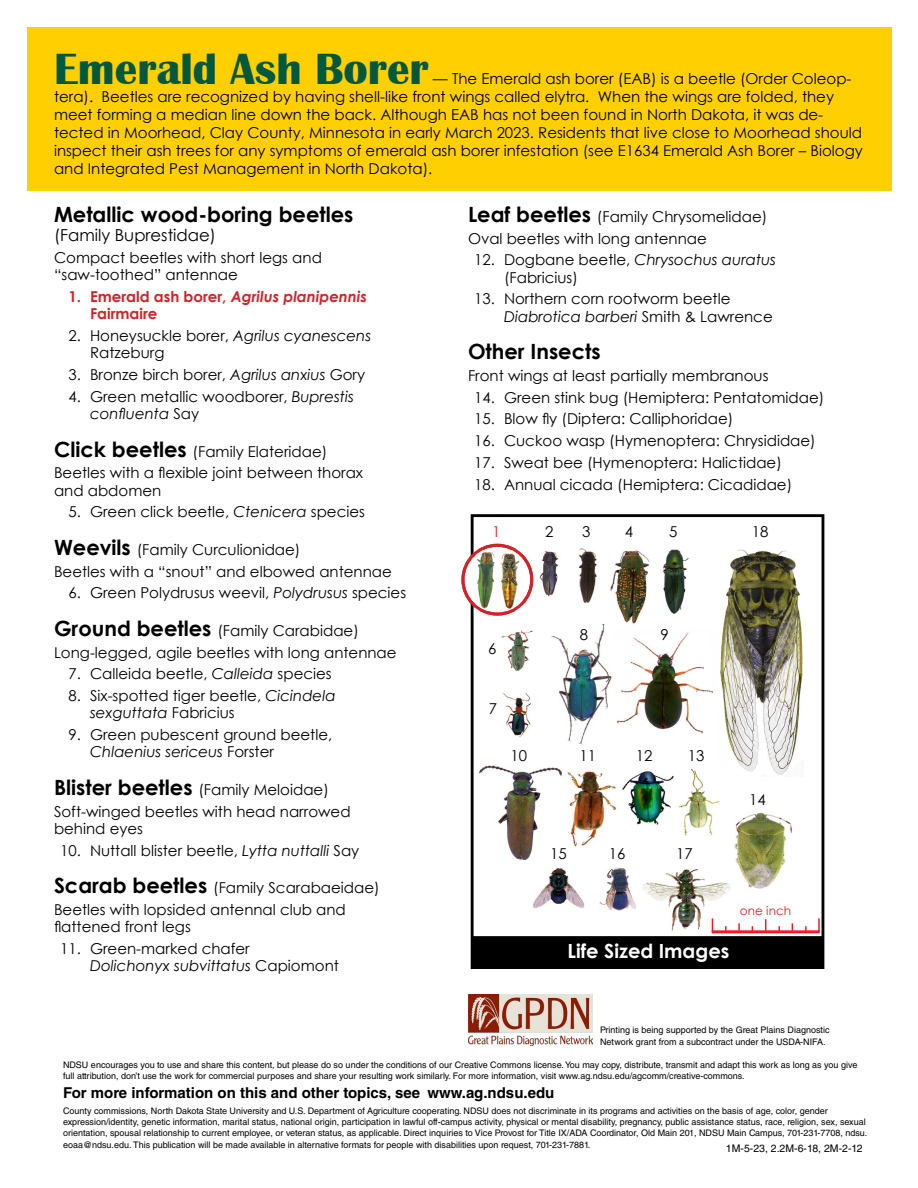
<style>
.page{position:relative;width:918px;height:1188px;background:#fff}
.page>*{position:absolute;margin:0;border:0;box-sizing:border-box;transform-origin:0 0}
.t1{font:700 45px "Britannic";color:#00583d}
.Normal__Web{font:700 21px "Century Gothic";color:#000}
.body{font:700 21px "Century Gothic";color:#000}
.body-2{font:700 19.5px "Century Gothic";color:#fff}
.Normal__Web-2{font:16.5px "Century Gothic";color:#000}
.numbered_list{font:15px/17.2px "Century Gothic";color:#000}
.body-3{font:15px/17.2px "Century Gothic";color:#000}
.t2{font:700 15px "Helvetica LT Std";color:#000}
.numbered_list-2{font:700 15px/17.2px "Century Gothic";color:#d2232a}
.body-4{font:15px "Century Gothic";color:#ed1d24}
.body-5{font:12px "Century Gothic";color:#ed1d24}
.t3{font:10.5px "Helvetica LT Std";color:#000}
.Body_Palatino{font:9px/11.2px "Helvetica LT Std";color:#000}
.s1{font-style:italic}
.s2{font-weight:700;font-size:21px}
</style>
<div class="page">
<div style="left:28px;top:27px;width:864px;height:164px;background:#ffcf01"></div>
<div style="left:471px;top:514px;width:353px;height:425px;border:3px solid #000"></div>
<svg style="left:463px;top:545px;width:69px;height:69px"></svg>
<img style="left:475px;top:551px;width:47px;height:59px">
<img style="left:734px;top:812px;width:59px;height:77px">
<img style="left:578px;top:548px;width:19px;height:55px">
<img style="left:539px;top:551px;width:20px;height:46px">
<img style="left:610px;top:550px;width:40px;height:75px">
<img style="left:503px;top:693px;width:28px;height:45px">
<img style="left:533px;top:868px;width:52px;height:41px">
<img style="left:599px;top:867px;width:38px;height:44px">
<img style="left:622px;top:771px;width:52px;height:54px">
<img style="left:551px;top:621px;width:68px;height:124px">
<img style="left:479px;top:765px;width:84px;height:96px">
<img style="left:613px;top:629px;width:102px;height:109px">
<img style="left:567px;top:771px;width:50px;height:76px">
<img style="left:663px;top:549px;width:26px;height:65px">
<img style="left:679px;top:768px;width:41px;height:68px">
<img style="left:642px;top:867px;width:93px;height:67px">
<img style="left:501px;top:630px;width:32px;height:42px">
<img style="left:719px;top:549px;width:84px;height:227px">
<div style="left:472px;top:940px;width:351px;height:28px;background:#000"></div>
<div style="left:471px;top:939px;width:353px;height:30px;border:3px solid #000"></div>
<img style="left:468px;top:995px;width:124px;height:51px">
<div style="left:712px;top:930px;width:108px;height:3px;border:2px solid #ed1d24"></div>
<svg style="left:712px;top:918px;width:1px;height:14px"></svg>
<svg style="left:765px;top:919px;width:1px;height:13px"></svg>
<svg style="left:818px;top:918px;width:2px;height:14px"></svg>
<svg style="left:738px;top:923px;width:2px;height:8px"></svg>
<div style="left:461px;top:544px;width:72px;height:72px;border:3px solid #d2232a;border-radius:50%"></div>
<p class="t1" style="left:54px;top:44px;width:376px">Emerald Ash Borer</p>
<p class="numbered_list" style="left:54px;top:70px;width:810px;line-height:18px;text-indent:379px">— The Emerald ash borer (EAB) is a beetle (Order Coleop&shy;tera). Beetles are recognized by having shell-like front wings called elytra. When the wings are folded, they meet forming a median line down the back. Although EAB has not been found in North Dakota, it was de&shy;tected in Moorhead, Clay County, Minnesota in early March 2023. Residents that live close to Moorhead should inspect their ash trees for any symptoms of emerald ash borer infestation (see E1634 Emerald Ash Borer – Biology and Integrated Pest Management in North Dakota).</p>
<p class="Normal__Web" style="left:54px;top:198px;width:301px">Metallic wood-boring beetles</p>
<p class="Normal__Web-2" style="left:54px;top:224px;width:163px">(Family Buprestidae)</p>
<p class="body-3" style="left:54px;top:249px;width:269px">Compact beetles with short legs and “saw-toothed” antennae</p>
<p class="numbered_list-2" style="left:90px;top:287px;width:279px;text-indent:-22px">1. Emerald ash borer, <span class="s1">Agrilus planipennis<br></span>Fairmaire</p>
<p class="numbered_list" style="left:90px;top:327px;width:283px;text-indent:-21px">2. Honeysuckle borer, <span class="s1">Agrilus cyanescens<br></span>Ratzeburg</p>
<p class="numbered_list" style="left:69px;top:366px;width:298px">3. Bronze birch borer, <span class="s1">Agrilus anxius</span> Gory</p>
<p class="numbered_list" style="left:90px;top:388px;width:265px;text-indent:-21px">4. Green metallic woodborer, <span class="s1">Buprestis confluenta</span> Say</p>
<p class="body-3" style="left:54px;top:442px;width:275px"><span class="s2">Click beetles</span> (Family Elateridae)</p>
<p class="body-3" style="left:54px;top:464px;width:311px">Beetles with a flexible joint between thorax and abdomen</p>
<p class="numbered_list" style="left:69px;top:503px;width:298px">5. Green click beetle, <span class="s1">Ctenicera</span> species</p>
<p class="body-3" style="left:54px;top:541px;width:248px"><span class="s2">Weevils</span> (Family Curculionidae)</p>
<p class="body-3" style="left:54px;top:562px;width:339px">Beetles with a “snout” and elbowed antennae</p>
<p class="numbered_list" style="left:69px;top:584px;width:339px">6. Green Polydrusus weevil, <span class="s1">Polydrusus</span> species</p>
<p class="body-3" style="left:54px;top:622px;width:306px"><span class="s2">Ground beetles</span> (Family Carabidae)</p>
<p class="body-3" style="left:54px;top:643px;width:344px">Long-legged, agile beetles with long antennae</p>
<p class="numbered_list" style="left:69px;top:665px;width:265px">7. Calleida beetle, <span class="s1">Calleida</span> species</p>
<p class="numbered_list" style="left:90px;top:687px;width:247px;text-indent:-21px">8. Six-spotted tiger beetle, <span class="s1">Cicindela sexguttata</span> Fabricius</p>
<p class="numbered_list" style="left:90px;top:726px;width:244px;text-indent:-21px">9. Green pubescent ground beetle,<br><span class="s1">Chlaenius sericeus</span> Forster</p>
<p class="body-3" style="left:54px;top:781px;width:276px"><span class="s2">Blister beetles</span> (Family Meloidae)</p>
<p class="body-3" style="left:54px;top:802px;width:298px">Soft-winged beetles with head narrowed behind eyes</p>
<p class="numbered_list" style="left:60px;top:841px;width:301px">10. Nuttall blister beetle, <span class="s1">Lytta nuttalli</span> Say</p>
<p class="body-3" style="left:54px;top:879px;width:327px"><span class="s2">Scarab beetles</span> (Family Scarabaeidae)</p>
<p class="body-3" style="left:54px;top:901px;width:293px">Beetles with lopsided antennal club and flattened front legs</p>
<p class="numbered_list" style="left:90px;top:940px;width:250px;text-indent:-30px">11. Green-marked chafer<br><span class="s1">Dolichonyx subvittatus</span> Capiomont</p>
<p class="body-3" style="left:468px;top:208px;width:301px"><span class="s2">Leaf beetles</span> (Family Chrysomelidae)</p>
<p class="body-3" style="left:468px;top:229px;width:240px">Oval beetles with long antennae</p>
<p class="numbered_list" style="left:504px;top:251px;width:274px;text-indent:-30px">12. Dogbane beetle, <span class="s1">Chrysochus auratus </span>(Fabricius)</p>
<p class="numbered_list" style="left:504px;top:290px;width:270px;text-indent:-30px">13. Northern corn rootworm beetle<br><span class="s1">Diabrotica barberi</span> Smith &amp; Lawrence</p>
<p class="body" style="left:468px;top:336px;width:134px">Other Insects</p>
<p class="body-3" style="left:468px;top:367px;width:302px">Front wings at least partially membranous</p>
<p class="numbered_list" style="left:474px;top:388px;width:352px">14. Green stink bug (Hemiptera: Pentatomidae)</p>
<p class="numbered_list" style="left:474px;top:410px;width:261px">15. Blow fly (Diptera: Calliphoridae)</p>
<p class="numbered_list" style="left:474px;top:432px;width:343px">16. Cuckoo wasp (Hymenoptera: Chrysididae)</p>
<p class="numbered_list" style="left:474px;top:454px;width:309px">17. Sweat bee (Hymenoptera: Halictidae)</p>
<p class="numbered_list" style="left:474px;top:475px;width:319px">18. Annual cicada (Hemiptera: Cicadidae)</p>
<p class="body-4" style="left:492px;top:521px;width:10px">1</p>
<p class="body-3" style="left:545px;top:523px;width:10px">2</p>
<p class="body-3" style="left:582px;top:523px;width:10px">3</p>
<p class="body-3" style="left:625px;top:523px;width:10px">4</p>
<p class="body-3" style="left:669px;top:523px;width:10px">5</p>
<p class="body-3" style="left:752px;top:523px;width:18px">18</p>
<p class="body-3" style="left:580px;top:625px;width:10px">8</p>
<p class="body-3" style="left:660px;top:625px;width:10px">9</p>
<p class="body-3" style="left:488px;top:639px;width:10px">6</p>
<p class="body-3" style="left:489px;top:700px;width:10px">7</p>
<p class="body-3" style="left:510px;top:746px;width:18px">10</p>
<p class="body-3" style="left:579px;top:746px;width:18px">11</p>
<p class="body-3" style="left:636px;top:746px;width:18px">12</p>
<p class="body-3" style="left:688px;top:746px;width:18px">13</p>
<p class="body-3" style="left:749px;top:791px;width:18px">14</p>
<p class="body-3" style="left:550px;top:845px;width:18px">15</p>
<p class="body-3" style="left:609px;top:845px;width:18px">16</p>
<p class="body-3" style="left:676px;top:845px;width:18px">17</p>
<p class="body-5" style="left:740px;top:902px;width:53px">one inch</p>
<p class="body-2" style="left:568px;top:936px;width:163px">Life Sized Images</p>
<p class="Body_Palatino" style="left:600px;top:1025px;width:231px">Printing is being supported by the Great Plains Diagnostic<br>Network grant from a subcontract under the USDA-NIFA.</p>
<p class="Body_Palatino" style="left:63px;top:1059px;width:796px">NDSU encourages you to use and share this content, but please do so under the conditions of our Creative Commons license. You may copy, distribute, transmit and adapt this work as long as you give full attribution, don’t use the work for commercial purposes and share your resulting work similarly. For more information, visit www.ag.ndsu.edu/agcomm/creative-commons.</p>
<p class="t2" style="left:63px;top:1084px;width:493px">For more information on this and other topics, see www.ag.ndsu.edu</p>
<p class="Body_Palatino" style="left:63px;top:1105px;width:806px">County commissions, North Dakota State University and U.S. Department of Agriculture cooperating. NDSU does not discriminate in its programs and activities on the basis of age, color, gender expression/identity, genetic information, marital status, national origin, participation in lawful off-campus activity, physical or mental disability, pregnancy, public assistance status, race, religion, sex, sexual orientation, spousal relationship to current employee, or veteran status, as applicable. Direct inquiries to Vice Provost for Title IX/ADA Coordinator, Old Main 201, NDSU Main Campus, 701-231-7708, ndsu. eoaa@ndsu.edu. This publication will be made available in alternative formats for people with disabilities upon request, 701-231-7881.</p>
<p class="t3" style="left:726px;top:1142px;width:138px">1M-5-23, 2.2M-6-18, 2M-2-12</p>
</div>
